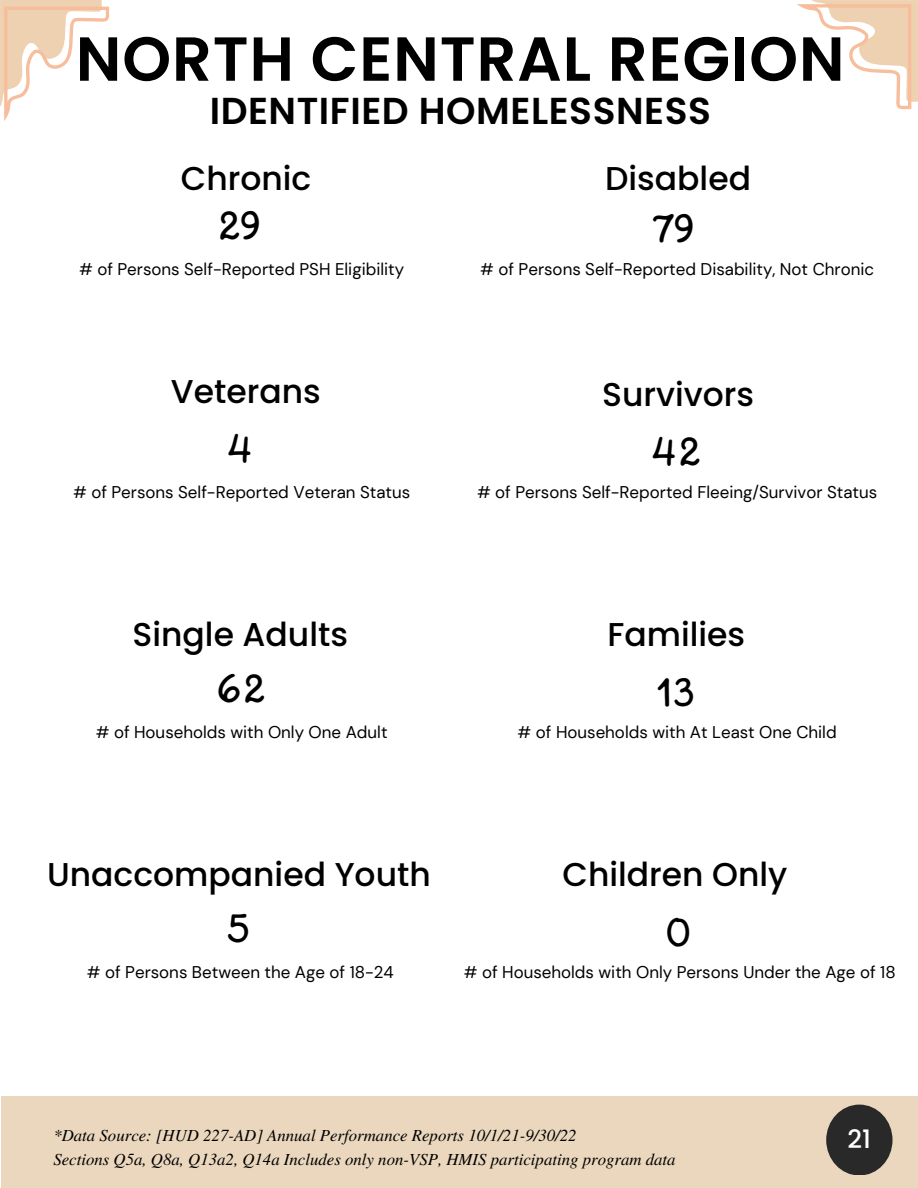
<style>
.page{position:relative;width:918px;height:1188px;background:#fff}
.page>*{position:absolute;margin:0;border:0;box-sizing:border-box;transform-origin:0 0}
.t1{font:600 62.1px "Poppins";letter-spacing:.015em;color:#000}
.t2{font:45px "DO Script Regular";letter-spacing:-.015em;color:#000}
.t3{font:600 37.5px "Poppins";letter-spacing:.015em;color:#000}
.t4{font:500 33px "Poppins";color:#000}
.t5{font:500 25.35px "Poppins";color:#fff}
.t6{font:16.95px "DM Sans";color:#000}
.t7{font:italic 16.8px "Te X Gyre Termes";color:#000}
</style>
<div class="page">
<div style="left:1px;top:1096px;width:917px;height:92px;background:#ead7bd"></div>
<div style="left:826px;top:1105px;width:67px;height:70px;background:#292929;border-radius:50%"></div>
<svg style="left:0;top:0;width:109px;height:121px"></svg>
<svg style="left:797px;top:0;width:121px;height:109px"></svg>
<p class="t1" style="left:76px;top:16px;width:770px">NORTH CENTRAL REGION</p>
<p class="t3" style="left:210px;top:84px;width:503px">IDENTIFIED HOMELESSNESS</p>
<p class="t4" style="left:181px;top:155px;width:132px">Chronic</p>
<p class="t4" style="left:605px;top:155px;width:147px">Disabled</p>
<p class="t2" style="left:217px;top:199px;width:48px">29</p>
<p class="t6" style="left:79px;top:258px;width:327px"># of Persons Self-Reported PSH Eligibility</p>
<p class="t2" style="left:654px;top:203px;width:45px">79</p>
<p class="t6" style="left:480px;top:258px;width:395px"># of Persons Self-Reported Disability, Not Chronic</p>
<p class="t4" style="left:171px;top:368px;width:151px">Veterans</p>
<p class="t4" style="left:602px;top:372px;width:154px">Survivors</p>
<p class="t2" style="left:227px;top:422px;width:28px">4</p>
<p class="t6" style="left:73px;top:481px;width:339px"># of Persons Self-Reported Veteran Status</p>
<p class="t2" style="left:651px;top:426px;width:51px">42</p>
<p class="t6" style="left:477px;top:481px;width:402px"># of Persons Self-Reported Fleeing/Survivor Status</p>
<p class="t4" style="left:133px;top:612px;width:217px">Single Adults</p>
<p class="t4" style="left:607px;top:612px;width:139px">Families</p>
<p class="t2" style="left:215px;top:662px;width:51px">62</p>
<p class="t6" style="left:96px;top:721px;width:293px"># of Households with Only One Adult</p>
<p class="t2" style="left:656px;top:666px;width:41px">13</p>
<p class="t6" style="left:518px;top:721px;width:321px"># of Households with At Least One Child</p>
<p class="t4" style="left:47px;top:852px;width:385px">Unaccompanied Youth</p>
<p class="t4" style="left:563px;top:852px;width:226px">Children Only</p>
<p class="t2" style="left:227px;top:902px;width:25px">5</p>
<p class="t6" style="left:87px;top:961px;width:308px"># of Persons Between the Age of 18-24</p>
<p class="t2" style="left:665px;top:906px;width:28px">0</p>
<p class="t6" style="left:464px;top:961px;width:433px"># of Households with Only Persons Under the Age of 18</p>
<p class="t7" style="left:53px;top:1123px;width:525px">*Data Source: [HUD 227-AD] Annual Performance Reports 10/1/21-9/30/22</p>
<p class="t7" style="left:53px;top:1147px;width:624px">Sections Q5a, Q8a, Q13a2, Q14a Includes only non-VSP, HMIS participating program data</p>
<p class="t5" style="left:848px;top:1122px;width:25px">21</p>
</div>
